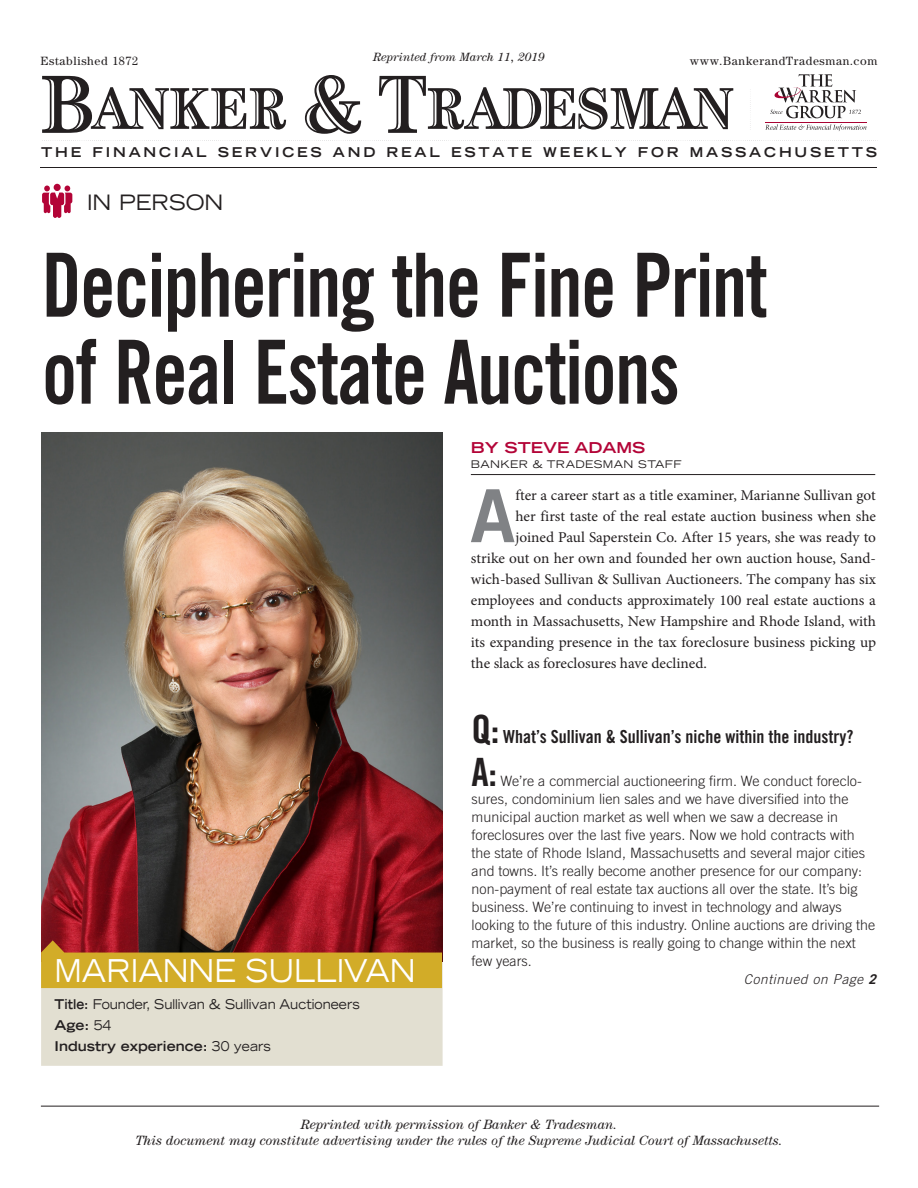
<style>
.page{position:relative;width:918px;height:1188px;background:#fff}
.page>*{position:absolute;margin:0;border:0;box-sizing:border-box;transform-origin:0 0}
.t1{font:88.5px "Trade Gothic LT Std Bd Cn 20";letter-spacing:-.02em;color:#231f20;scale:.9 1}
.Capgraph__start{font:73.2px "Trade Gothic LT Std Bd 2";color:#808285}
.Q_A__question{font:39px "Trade Gothic LT Std Bd Cn 20";color:#231f20}
.t2{font:expanded 31.5px "Trade Gothic LT Std";color:#fff;scale:.87 1}
.t3{font:expanded 21.3px "Trade Gothic LT Std";color:#231f20;scale:.94 1}
.Q_A__question-2{font:18px "Trade Gothic LT Std Bd Cn 20";color:#231f20}
.Capgraph__start-2{font:15px "Minion Pro";letter-spacing:-.005em;color:#231f20}
.By_line_and_Sub_By_L{font:700 expanded 15px "Trade Gothic LT Std";color:#b30437;scale:1.05 1}
.Q_A__question-3{font:300 14.25px/18px "Trade Gothic LT Std";color:#231f20}
.t4{font:italic 13.5px "Century Std";letter-spacing:-.005em;color:#231f20}
.t5{font:700 expanded 13.5px "Trade Gothic LT Std";letter-spacing:.21em;color:#231f20}
.t6{font:expanded 13.5px "Trade Gothic LT Std";color:#231f20;scale:.9 1}
.t7{font:700 expanded 13.5px "Trade Gothic LT Std";color:#231f20}
.t8{font:italic 300 13.5px "Trade Gothic LT Std";letter-spacing:.05em;color:#231f20}
.t9{font:12px "Century Std";letter-spacing:.05em;color:#231f20}
.t10{font:italic 12px "Century Std";color:#231f20}
.By_line_and_Sub_By_L-2{font:expanded 10.5px "Trade Gothic LT Std";letter-spacing:.04em;color:#231f20}
.s1{font-weight:700}
.s2{font-weight:400}
.s3{font-size:39px}
</style>
<div class="page">
<hr style="left:41px;top:1106px;width:838px;height:1px;background:#231f20">
<svg style="left:42px;top:76px;width:244px;height:57px"></svg>
<svg style="left:305px;top:75px;width:56px;height:59px"></svg>
<svg style="left:379px;top:76px;width:354px;height:57px"></svg>
<svg style="left:765px;top:124px;width:102px;height:7px"></svg>
<hr style="left:765px;top:122px;width:102px;height:1px;background:#a90332">
<svg style="left:770px;top:74px;width:91px;height:44px"></svg>
<hr style="left:748px;top:91px;width:3px;height:41px;background:#231f20;opacity:.75">
<hr style="left:40px;top:138px;width:836px;height:3px;background:#231f20;opacity:.75">
<hr style="left:39px;top:166px;width:841px;height:4px;background:#231f20;opacity:.75">
<div style="left:41px;top:953px;width:402px;height:113px;background:#e2dfd1"></div>
<img style="left:41px;top:432px;width:401px;height:508px">
<svg style="left:41px;top:940px;width:401px;height:48px;background:#bb8625"></svg>
<svg style="left:42px;top:184px;width:30px;height:34px"></svg>
<hr style="left:471px;top:474px;width:404px;height:1px;background:#231f20">
<p class="t9" style="left:40px;top:53px;width:99px">Established 1872</p>
<p class="t10" style="left:373px;top:50px;width:173px">Reprinted from March 11, 2019</p>
<p class="t9" style="left:690px;top:53px;width:189px">www.BankerandTradesman.com</p>
<p class="t5" style="left:41px;top:144px;width:837px">THE FINANCIAL SERVICES AND REAL ESTATE WEEKLY FOR MASSACHUSETTS</p>
<p class="t3" style="left:87px;top:188px;width:147px">IN PERSON</p>
<p class="t1" style="left:42px;top:231px;width:808px">Deciphering the Fine Print</p>
<p class="t1" style="left:42px;top:318px;width:710px">of Real Estate Auctions</p>
<p class="By_line_and_Sub_By_L" style="left:471px;top:437px;width:168px">BY STEVE ADAMS</p>
<p class="By_line_and_Sub_By_L-2" style="left:471px;top:457px;width:212px">BANKER &amp; TRADESMAN STAFF</p>
<p class="t2" style="left:55px;top:950px;width:416px">MARIANNE SULLIVAN</p>
<p class="t6" style="left:55px;top:995px;width:341px"><span class="s1">Title:</span> Founder, Sullivan &amp; Sullivan Auctioneers</p>
<p class="t5" style="left:55px;top:1016px;width:58px">Age: <span class="s2">54</span></p>
<p class="t7" style="left:55px;top:1037px;width:218px">Industry experience: <span class="s2">30 years</span></p>
<p class="Capgraph__start" style="left:470px;top:471px;width:47px">A</p>
<p class="Capgraph__start-2" style="left:516px;top:485px;width:362px">fter a career start as a title examiner, Marianne Sullivan got</p>
<p class="Capgraph__start-2" style="left:516px;top:506px;width:362px">her first taste of the real estate auction business when she</p>
<p class="Capgraph__start-2" style="left:516px;top:527px;width:362px">joined Paul Saperstein Co. After 15 years, she was ready to</p>
<p class="Capgraph__start-2" style="left:471px;top:548px;width:407px">strike out on her own and founded her own auction house, Sand-</p>
<p class="Capgraph__start-2" style="left:471px;top:569px;width:407px">wich-based Sullivan &amp; Sullivan Auctioneers. The company has six</p>
<p class="Capgraph__start-2" style="left:471px;top:590px;width:407px">employees and conducts approximately 100 real estate auctions a</p>
<p class="Capgraph__start-2" style="left:471px;top:611px;width:407px">month in Massachusetts, New Hampshire and Rhode Island, with</p>
<p class="Capgraph__start-2" style="left:471px;top:632px;width:407px">its expanding presence in the tax foreclosure business picking up</p>
<p class="Capgraph__start-2" style="left:471px;top:653px;width:237px">the slack as foreclosures have declined.</p>
<p class="Q_A__question-2" style="left:472px;top:725px;width:383px"><span class="s3">Q:</span> What’s Sullivan &amp; Sullivan’s niche within the industry?</p>
<p class="Q_A__question" style="left:472px;top:749px;width:27px">A:</p>
<p class="Q_A__question-3" style="left:472px;top:772px;width:405px;text-indent:29px">We’re a commercial auctioneering firm. We conduct foreclo&shy;sures, condominium lien sales and we have diversified into the municipal auction market as well when we saw a decrease in foreclosures over the last five years. Now we hold contracts with the state of Rhode Island, Massachusetts and several major cities and towns. It’s really become another presence for our company: non-payment of real estate tax auctions all over the state. It’s big business. We’re continuing to invest in technology and always looking to the future of this industry. Online auctions are driving the market, so the business is really going to change within the next few years.</p>
<p class="t8" style="left:744px;top:971px;width:134px">Continued on Page <span class="s1">2</span></p>
<p class="t4" style="left:301px;top:1117px;width:318px">Reprinted with permission of Banker &amp; Tradesman.</p>
<p class="t4" style="left:136px;top:1133px;width:649px">This document may constitute advertising under the rules of the Supreme Judicial Court of Massachusetts.</p>
</div>
